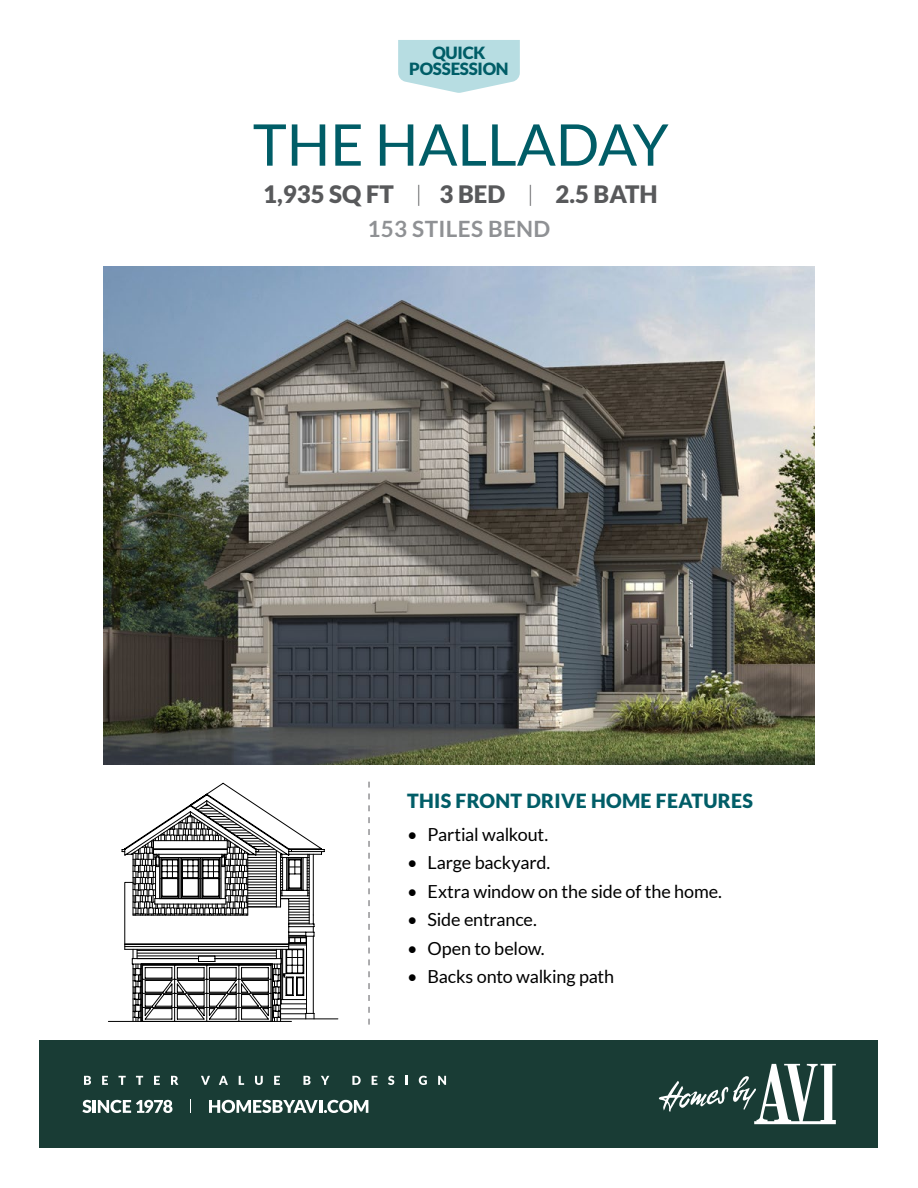
<style>
.page{position:relative;width:918px;height:1188px;background:#fff}
.page>*{position:absolute;margin:0;border:0;box-sizing:border-box;transform-origin:0 0}
._01_Header{font:57.6px "Lato";color:#005d67}
.t1{font:900 24px "Lato";color:#58595b}
._03_Address{font:700 22.5px "Lato";letter-spacing:.015em;color:#8f9194}
._04_Features{font:900 19.5px "Lato";letter-spacing:.015em;color:#005d67}
.t2{font:18px "Lato";letter-spacing:-.01em;color:#000}
.t3{font:900 16.8px "Lato";letter-spacing:-.015em;color:#005d67}
.s1{font-weight:300;font-size:22.5px}
</style>
<div class="page">
<div style="left:40px;top:1040px;width:838px;height:108px;background:#193c35"></div>
<svg style="left:659px;top:1064px;width:177px;height:60px"></svg>
<svg style="left:84px;top:1076px;width:7px;height:9px"></svg>
<svg style="left:102px;top:1076px;width:6px;height:9px"></svg>
<svg style="left:119px;top:1076px;width:7px;height:9px"></svg>
<svg style="left:136px;top:1076px;width:7px;height:9px"></svg>
<svg style="left:154px;top:1076px;width:6px;height:9px"></svg>
<svg style="left:171px;top:1076px;width:7px;height:9px"></svg>
<svg style="left:201px;top:1076px;width:9px;height:9px"></svg>
<svg style="left:219px;top:1076px;width:9px;height:9px"></svg>
<svg style="left:239px;top:1076px;width:5px;height:9px"></svg>
<svg style="left:255px;top:1076px;width:8px;height:9px"></svg>
<svg style="left:274px;top:1076px;width:6px;height:9px"></svg>
<svg style="left:303px;top:1076px;width:8px;height:9px"></svg>
<svg style="left:321px;top:1076px;width:8px;height:9px"></svg>
<svg style="left:352px;top:1076px;width:9px;height:9px"></svg>
<svg style="left:372px;top:1076px;width:5px;height:9px"></svg>
<svg style="left:388px;top:1076px;width:6px;height:9px"></svg>
<svg style="left:406px;top:1076px;width:2px;height:9px"></svg>
<svg style="left:419px;top:1076px;width:8px;height:9px"></svg>
<svg style="left:438px;top:1076px;width:8px;height:9px"></svg>
<svg style="left:82px;top:1100px;width:90px;height:13px"></svg>
<svg style="left:209px;top:1100px;width:159px;height:13px"></svg>
<svg style="left:190px;top:1100px;width:1px;height:13px"></svg>
<svg style="left:398px;top:40px;width:122px;height:53px;background:#c0e1e5"></svg>
<img style="left:104px;top:266px;width:710px;height:499px">
<svg style="left:368px;top:782px;width:2px;height:243px"></svg>
<hr style="left:108px;top:1021px;width:183px;height:1px;background:#000">
<hr style="left:281px;top:1018px;width:57px;height:1px;background:#000">
<svg style="left:121px;top:782px;width:204px;height:240px"></svg>
<svg style="left:124px;top:801px;width:190px;height:221px"></svg>
<hr style="left:125px;top:946px;width:164px;height:1px;background:#000">
<hr style="left:125px;top:949px;width:164px;height:1px;background:#000">
<p class="t3" style="left:432px;top:43px;width:55px">QUICK</p>
<p class="t3" style="left:409px;top:59px;width:101px">POSSESSION</p>
<p class="_01_Header" style="left:253px;top:113px;width:417px">THE HALLADAY</p>
<p class="t1" style="left:263px;top:180px;width:396px">1,935 SQ FT <span class="s1">|</span> 3 BED <span class="s1">|</span> 2.5 BATH</p>
<p class="_03_Address" style="left:367px;top:216px;width:184px">153 STILES BEND</p>
<p class="_04_Features" style="left:407px;top:790px;width:347px">THIS FRONT DRIVE HOME FEATURES</p>
<p class="t2" style="left:407px;top:824px;width:143px">• Partial walkout.</p>
<p class="t2" style="left:407px;top:853px;width:145px">• Large backyard.</p>
<p class="t2" style="left:407px;top:881px;width:316px">• Extra window on the side of the home.</p>
<p class="t2" style="left:407px;top:910px;width:131px">• Side entrance.</p>
<p class="t2" style="left:407px;top:938px;width:139px">• Open to below.</p>
<p class="t2" style="left:407px;top:967px;width:208px">• Backs onto walking path</p>
</div>
